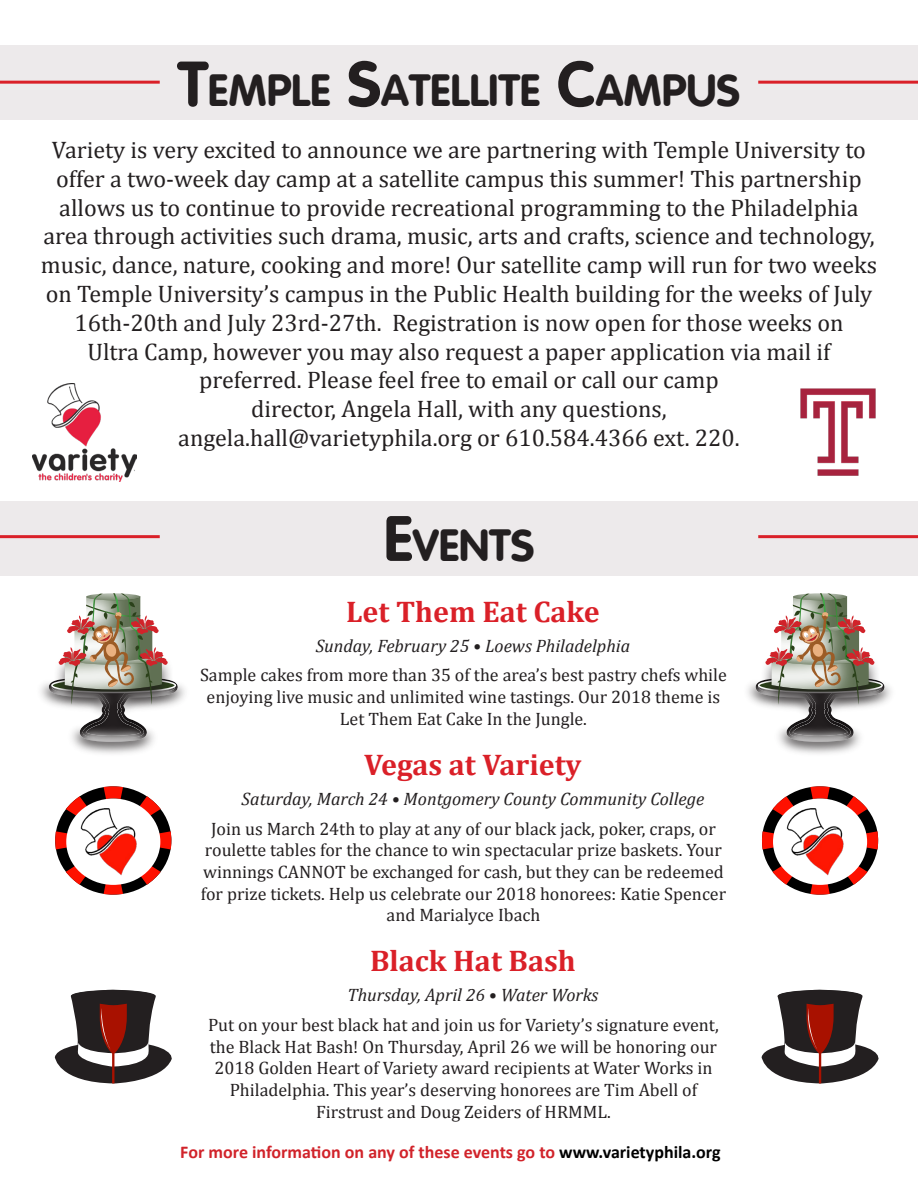
<style>
.page{position:relative;width:918px;height:1188px;background:#fff}
.page>*{position:absolute;margin:0;border:0;box-sizing:border-box;transform-origin:0 0}
.t1{font:44.1px "VAG Rounded Bold";color:#231f20}
.t2{font:700 30px "Cambria";color:#da2028}
.t3{font:24px/28.8px "Cambria";color:#231f20;text-align:center}
.t4{font:18px/21.6px "Cambria";color:#231f20;text-align:center}
.t5{font:italic 18px "Cambria";color:#231f20}
.t6{font:700 18px "Calibri";color:#d1232a}
.s1{font-size:63px}
.s2{color:#000}
</style>
<div class="page">
<div style="left:0;top:45px;width:918px;height:74px;background:#edeaeb"></div>
<div style="left:0;top:501px;width:918px;height:74px;background:#edeaeb"></div>
<div style="left:741px;top:680px;width:157px;height:79px;background:#fff;opacity:.75"></div>
<div style="left:743px;top:662px;width:155px;height:79px;background:#231f20;opacity:.75"></div>
<svg style="left:755px;top:593px;width:130px;height:149px"></svg>
<div style="left:34px;top:680px;width:157px;height:79px;background:#fff;opacity:.75"></div>
<div style="left:36px;top:662px;width:155px;height:79px;background:#231f20;opacity:.75"></div>
<svg style="left:48px;top:593px;width:131px;height:149px"></svg>
<hr style="left:758px;top:81px;width:160px;height:3px;background:#da2028">
<hr style="left:0;top:81px;width:160px;height:3px;background:#da2028">
<hr style="left:758px;top:535px;width:160px;height:3px;background:#da2028">
<hr style="left:0;top:535px;width:160px;height:3px;background:#da2028">
<div style="left:762px;top:786px;width:116px;height:109px;background:#000;border-radius:50%"></div>
<svg style="left:762px;top:831px;width:12px;height:18px"></svg>
<svg style="left:866px;top:831px;width:13px;height:18px"></svg>
<svg style="left:810px;top:786px;width:20px;height:13px"></svg>
<svg style="left:810px;top:884px;width:20px;height:11px"></svg>
<svg style="left:773px;top:865px;width:19px;height:20px"></svg>
<svg style="left:847px;top:796px;width:20px;height:20px"></svg>
<svg style="left:773px;top:796px;width:20px;height:20px"></svg>
<svg style="left:848px;top:865px;width:19px;height:20px"></svg>
<div style="left:773px;top:799px;width:94px;height:86px;background:#fff;border-radius:50%"></div>
<img style="left:784px;top:805px;width:68px;height:71px">
<div style="left:55px;top:786px;width:116px;height:109px;background:#000;border-radius:50%"></div>
<svg style="left:55px;top:831px;width:12px;height:18px"></svg>
<svg style="left:159px;top:831px;width:13px;height:18px"></svg>
<svg style="left:104px;top:786px;width:19px;height:13px"></svg>
<svg style="left:104px;top:884px;width:19px;height:11px"></svg>
<svg style="left:66px;top:865px;width:19px;height:20px"></svg>
<svg style="left:140px;top:796px;width:21px;height:20px"></svg>
<svg style="left:66px;top:796px;width:20px;height:20px"></svg>
<svg style="left:140px;top:865px;width:21px;height:20px"></svg>
<div style="left:66px;top:799px;width:94px;height:86px;background:#fff;border-radius:50%"></div>
<img style="left:78px;top:805px;width:67px;height:71px">
<svg style="left:762px;top:990px;width:117px;height:93px"></svg>
<svg style="left:55px;top:990px;width:117px;height:93px"></svg>
<img style="left:800px;top:388px;width:76px;height:88px">
<img style="left:32px;top:383px;width:105px;height:99px">
<p class="t1" style="left:178px;top:65px;width:562px"><span class="s1">T</span>EMPLE <span class="s1">S</span>ATELLITE <span class="s1">C</span>AMPUS</p>
<p class="t3" style="left:41px;top:135px;width:838px">Variety is very excited to announce we are partnering with Temple University to offer a two-week day camp at a satellite campus this summer! This partnership allows us to continue to provide recreational programming to the Philadelphia area through activities such drama, music, arts and crafts, science and technology, music, dance, nature, cooking and more! Our satellite camp will run for two weeks on Temple University’s campus in the Public Health building for the weeks of July 16th-20th and July 23rd-27th. Registration is now open for those weeks on</p>
<p class="t3" style="left:87px;top:337px;width:744px">Ultra Camp, however you may also request a paper application via mail if</p>
<p class="t3" style="left:199px;top:366px;width:521px">preferred. Please feel free to email or call our camp</p>
<p class="t3" style="left:251px;top:394px;width:417px">director, Angela Hall, with any questions,</p>
<p class="t3" style="left:178px;top:423px;width:563px">angela.hall@varietyphila.org or 610.584.4366 ext. 220.</p>
<p class="t1" style="left:384px;top:520px;width:151px"><span class="s1">E</span>VENTS</p>
<p class="t2" style="left:346px;top:590px;width:255px">Let Them Eat Cake</p>
<p class="t5" style="left:316px;top:633px;width:316px">Sunday, February 25 • Loews Philadelphia</p>
<p class="t4" style="left:200px;top:664px;width:528px">Sample cakes from more than 35 of the area’s best pastry chefs while enjoying live music and unlimited wine tastings. Our 2018 theme is<br>Let Them Eat Cake In the Jungle.</p>
<p class="t2" style="left:364px;top:744px;width:219px">Vegas at Variety</p>
<p class="t5" style="left:242px;top:786px;width:464px">Saturday, March 24 • Montgomery County Community College</p>
<p class="t4" style="left:201px;top:818px;width:527px">Join us March 24th to play at any of our black jack, poker, craps, or roulette tables for the chance to win spectacular prize baskets. Your winnings CANNOT be exchanged for cash, but they can be redeemed for prize tickets. Help us celebrate our 2018 honorees: Katie Spencer and Marialyce Ibach</p>
<p class="t2" style="left:370px;top:940px;width:207px">Black Hat Bash</p>
<p class="t5" style="left:347px;top:982px;width:253px">Thursday, April 26 • Water Works</p>
<p class="t4" style="left:208px;top:1014px;width:512px;text-align:justify">Put on your best black hat and join us for Variety’s signature event, the Black Hat Bash! On Thursday, April 26 we will be honoring our 2018 Golden Heart of Variety award recipients at Water Works in</p>
<p class="t4" style="left:230px;top:1079px;width:469px">Philadelphia. This year’s deserving honorees are Tim Abell of</p>
<p class="t4" style="left:316px;top:1101px;width:296px">Firstrust and Doug Zeiders of HRMML.</p>
<p class="t6" style="left:180px;top:1140px;width:542px">For more information on any of these events go to <span class="s2">www.varietyphila.org</span></p>
</div>
